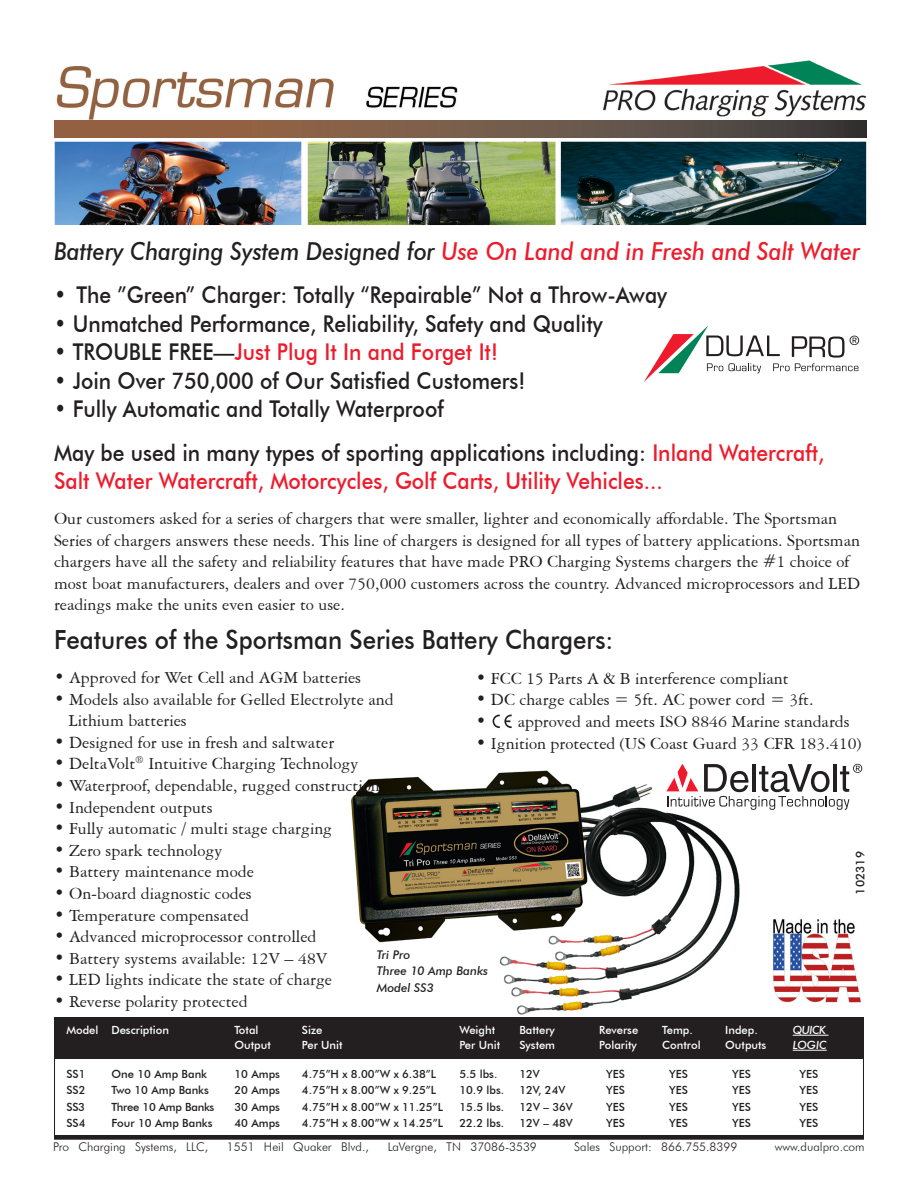
<style>
.page{position:relative;width:918px;height:1188px;background:#fff}
.page>*{position:absolute;margin:0;border:0;box-sizing:border-box;transform-origin:0 0}
.t1{font:500 26.4px "Futura BT";color:#231f20;scale:.91 1}
.t2{font:italic 500 24.75px "Futura BT";color:#231f20;scale:.91 1}
.t3{font:500 23.1px "Futura BT";color:#231f20;scale:.91 1}
.t4{font:500 23.1px/28.5px "Futura BT";color:#ee1b2c;scale:.91 1}
.t5{font:18px/21.6px "American Garamond BT";color:#231f20}
.t6{font:300 12px "Futura BT";color:#231f20}
.t7{font:italic 500 12px "Futura BT";color:#231f20}
.t8{font:500 12px "Futura BT";color:#231f20}
.t9{font:500 11.25px "Futura BT";color:#231f20}
.t10{font:500 11.25px "Futura BT";color:#fff}
.t11{font:500 11.25px "Futura BT";letter-spacing:-.02em;color:#231f20}
.t12{font:italic 500 11.25px "Futura BT";letter-spacing:-.04em;color:#fff}
.s1{color:#ee1b2c}
.s2{color:#231f20}
</style>
<div class="page">
<img style="left:350px;top:763px;width:390px;height:252px">
<img style="left:54px;top:60px;width:813px;height:165px">
<svg style="left:54px;top:121px;width:812px;height:17px;background:#735745"></svg>
<div style="left:53px;top:1054px;width:812px;height:84px;border:2px solid #231f20"></div>
<div style="left:54px;top:1017px;width:810px;height:42px;background:#231f20"></div>
<hr style="left:793px;top:1035px;width:36px;height:1px;background:#fff">
<hr style="left:793px;top:1050px;width:34px;height:1px;background:#fff">
<svg style="left:493px;top:715px;width:19px;height:13px"></svg>
<img style="left:773px;top:919px;width:88px;height:83px">
<svg style="left:644px;top:325px;width:215px;height:57px"></svg>
<svg style="left:666px;top:764px;width:196px;height:46px"></svg>
<p class="t2" style="left:54px;top:236px;width:887px">Battery Charging System Designed for <span class="s1">Use On Land and in Fresh and Salt Water</span></p>
<p class="t3" style="left:54px;top:281px;width:675px">• The ”Green” Charger: Totally “Repairable” Not a Throw-Away</p>
<p class="t3" style="left:54px;top:309px;width:604px">• Unmatched Performance, Reliability, Safety and Quality</p>
<p class="t4" style="left:54px;top:338px;width:489px"><span class="s2">• TROUBLE FREE—</span>Just Plug It In and Forget It!</p>
<p class="t3" style="left:54px;top:366px;width:519px">• Join Over 750,000 of Our Satisfied Customers!</p>
<p class="t3" style="left:54px;top:395px;width:430px">• Fully Automatic and Totally Waterproof</p>
<p class="t4" style="left:54px;top:438px;width:848px"><span class="s2">May be used in many types of sporting applications including:</span> Inland Watercraft,<br>Salt Water Watercraft, Motorcycles, Golf Carts, Utility Vehicles...</p>
<p class="t5" style="left:54px;top:507px;width:808px">Our customers asked for a series of chargers that were smaller, lighter and economically affordable. The Sportsman Series of chargers answers these needs. This line of chargers is designed for all types of battery applications. Sportsman chargers have all the safety and reliability features that have made PRO Charging Systems chargers the #1 choice of most boat manufacturers, dealers and over 750,000 customers across the country. Advanced microprocessors and LED readings make the units even easier to use.</p>
<p class="t1" style="left:54px;top:624px;width:616px">Features of the Sportsman Series Battery Chargers:</p>
<p class="t5" style="left:54px;top:666px;width:309px">• Approved for Wet Cell and AGM batteries</p>
<p class="t5" style="left:54px;top:688px;width:341px">• Models also available for Gelled Electrolyte and</p>
<p class="t5" style="left:69px;top:710px;width:119px">Lithium batteries</p>
<p class="t5" style="left:54px;top:731px;width:282px">• Designed for use in fresh and saltwater</p>
<p class="t5" style="left:54px;top:753px;width:306px">• DeltaVolt<sup>®</sup> Intuitive Charging Technology</p>
<p class="t5" style="left:54px;top:774px;width:327px">• Waterproof, dependable, rugged construction</p>
<p class="t5" style="left:54px;top:796px;width:160px">• Independent outputs</p>
<p class="t5" style="left:54px;top:818px;width:280px">• Fully automatic / multi stage charging</p>
<p class="t5" style="left:54px;top:839px;width:170px">• Zero spark technology</p>
<p class="t5" style="left:54px;top:861px;width:201px">• Battery maintenance mode</p>
<p class="t5" style="left:54px;top:882px;width:199px">• On-board diagnostic codes</p>
<p class="t5" style="left:54px;top:904px;width:197px">• Temperature compensated</p>
<p class="t5" style="left:54px;top:926px;width:264px">• Advanced microprocessor controlled</p>
<p class="t5" style="left:54px;top:947px;width:275px">• Battery systems available: 12V – 48V</p>
<p class="t5" style="left:54px;top:969px;width:280px">• LED lights indicate the state of charge</p>
<p class="t5" style="left:54px;top:990px;width:195px">• Reverse polarity protected</p>
<p class="t5" style="left:476px;top:667px;width:314px">• FCC 15 Parts A &amp; B interference compliant</p>
<p class="t5" style="left:476px;top:689px;width:339px">• DC charge cables = 5ft. AC power cord = 3ft.</p>
<p class="t5" style="left:476px;top:710px;width:375px">• approved and meets ISO 8846 Marine standards</p>
<p class="t5" style="left:476px;top:732px;width:387px">• Ignition protected (US Coast Guard 33 CFR 183.410)</p>
<p class="t8" style="left:853px;top:895px;width:45px;rotate:-90deg">102319</p>
<p class="t7" style="left:377px;top:947px;width:35px">Tri Pro</p>
<p class="t7" style="left:377px;top:964px;width:113px">Three 10 Amp Banks</p>
<p class="t7" style="left:377px;top:980px;width:58px">Model SS3</p>
<p class="t10" style="left:66px;top:1023px;width:104px">Model Description</p>
<p class="t10" style="left:234px;top:1023px;width:26px">Total</p>
<p class="t10" style="left:302px;top:1023px;width:22px">Size</p>
<p class="t10" style="left:459px;top:1023px;width:37px">Weight</p>
<p class="t10" style="left:519px;top:1023px;width:37px">Battery</p>
<p class="t10" style="left:234px;top:1038px;width:38px">Output</p>
<p class="t10" style="left:302px;top:1038px;width:42px">Per Unit</p>
<p class="t10" style="left:459px;top:1038px;width:42px">Per Unit</p>
<p class="t10" style="left:519px;top:1038px;width:37px">System</p>
<p class="t9" style="left:66px;top:1067px;width:21px">SS1</p>
<p class="t9" style="left:111px;top:1067px;width:97px">One 10 Amp Bank</p>
<p class="t9" style="left:234px;top:1067px;width:47px">10 Amps</p>
<p class="t9" style="left:302px;top:1067px;width:136px">4.75”H x 8.00”W x 6.38”L</p>
<p class="t9" style="left:459px;top:1067px;width:40px">5.5 lbs.</p>
<p class="t9" style="left:519px;top:1067px;width:22px">12V</p>
<p class="t9" style="left:66px;top:1083px;width:21px">SS2</p>
<p class="t9" style="left:111px;top:1083px;width:99px">Two 10 Amp Banks</p>
<p class="t9" style="left:234px;top:1083px;width:47px">20 Amps</p>
<p class="t9" style="left:302px;top:1083px;width:136px">4.75”H x 8.00”W x 9.25”L</p>
<p class="t9" style="left:459px;top:1083px;width:46px">10.9 lbs.</p>
<p class="t9" style="left:519px;top:1083px;width:48px">12V, 24V</p>
<p class="t9" style="left:66px;top:1100px;width:20px">SS3</p>
<p class="t11" style="left:111px;top:1100px;width:105px">Three 10 Amp Banks</p>
<p class="t9" style="left:234px;top:1100px;width:47px">30 Amps</p>
<p class="t9" style="left:302px;top:1100px;width:143px">4.75”H x 8.00”W x 11.25”L</p>
<p class="t9" style="left:459px;top:1100px;width:46px">15.5 lbs.</p>
<p class="t9" style="left:519px;top:1100px;width:55px">12V – 36V</p>
<p class="t9" style="left:66px;top:1116px;width:21px">SS4</p>
<p class="t9" style="left:111px;top:1116px;width:103px">Four 10 Amp Banks</p>
<p class="t9" style="left:234px;top:1116px;width:47px">40 Amps</p>
<p class="t9" style="left:302px;top:1116px;width:143px">4.75”H x 8.00”W x 14.25”L</p>
<p class="t9" style="left:459px;top:1116px;width:46px">22.2 lbs.</p>
<p class="t9" style="left:519px;top:1116px;width:55px">12V – 48V</p>
<p class="t10" style="left:599px;top:1023px;width:41px">Reverse</p>
<p class="t10" style="left:662px;top:1023px;width:32px">Temp.</p>
<p class="t10" style="left:725px;top:1023px;width:34px">Indep.</p>
<p class="t12" style="left:793px;top:1023px;width:35px">QUICK</p>
<p class="t10" style="left:599px;top:1038px;width:39px">Polarity</p>
<p class="t10" style="left:662px;top:1038px;width:40px">Control</p>
<p class="t10" style="left:725px;top:1038px;width:43px">Outputs</p>
<p class="t12" style="left:793px;top:1038px;width:36px">LOGIC</p>
<p class="t9" style="left:606px;top:1067px;width:20px">YES</p>
<p class="t9" style="left:669px;top:1067px;width:20px">YES</p>
<p class="t9" style="left:732px;top:1067px;width:20px">YES</p>
<p class="t9" style="left:800px;top:1067px;width:20px">YES</p>
<p class="t9" style="left:606px;top:1083px;width:20px">YES</p>
<p class="t9" style="left:669px;top:1083px;width:20px">YES</p>
<p class="t9" style="left:732px;top:1083px;width:20px">YES</p>
<p class="t9" style="left:800px;top:1083px;width:20px">YES</p>
<p class="t9" style="left:606px;top:1100px;width:20px">YES</p>
<p class="t9" style="left:669px;top:1100px;width:20px">YES</p>
<p class="t9" style="left:732px;top:1100px;width:20px">YES</p>
<p class="t9" style="left:800px;top:1100px;width:20px">YES</p>
<p class="t9" style="left:606px;top:1116px;width:20px">YES</p>
<p class="t9" style="left:669px;top:1116px;width:20px">YES</p>
<p class="t9" style="left:732px;top:1116px;width:20px">YES</p>
<p class="t9" style="left:800px;top:1116px;width:20px">YES</p>
<p class="t6" style="left:53px;top:1140px;width:157px">Pro Charging Systems, LLC,</p>
<p class="t6" style="left:227px;top:1140px;width:144px">1551 Heil Quaker Blvd.,</p>
<p class="t6" style="left:388px;top:1140px;width:151px">LaVergne, TN 37086-3539</p>
<p class="t6" style="left:574px;top:1140px;width:164px">Sales Support: 866.755.8399</p>
<p class="t6" style="left:775px;top:1140px;width:92px">www.dualpro.com</p>
</div>
